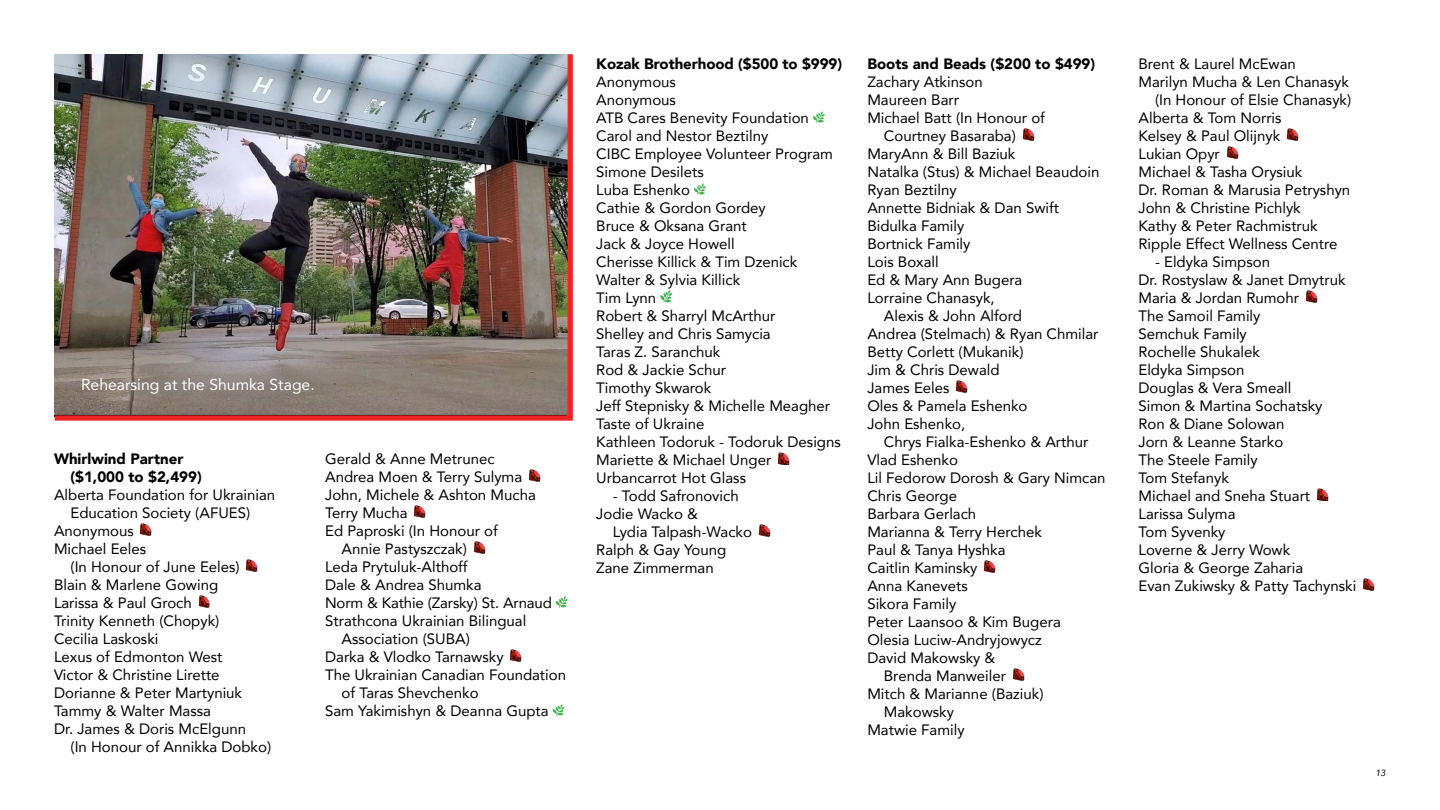
<style>
.page{position:relative;width:1440px;height:810px;background:#fff}
.page>*{position:absolute;margin:0;border:0;box-sizing:border-box;transform-origin:0 0}
.t1{font:15.75px "Avenir";color:#fff}
.t2{font:15px/18px "Avenir";color:#000}
.t3{font:900 15px/18px "Avenir";color:#000}
.t4{font:italic 9px "Avenir";color:#000}
</style>
<div class="page">
<svg style="left:813px;top:111px;width:12px;height:12px"></svg>
<svg style="left:694px;top:183px;width:12px;height:12px"></svg>
<svg style="left:660px;top:290px;width:12px;height:13px"></svg>
<img style="left:777px;top:452px;width:13px;height:13px">
<img style="left:758px;top:524px;width:13px;height:13px">
<img style="left:1022px;top:128px;width:13px;height:13px">
<img style="left:955px;top:380px;width:13px;height:13px">
<img style="left:983px;top:560px;width:13px;height:13px">
<img style="left:1012px;top:668px;width:13px;height:13px">
<img style="left:1286px;top:128px;width:13px;height:13px">
<img style="left:1226px;top:146px;width:13px;height:13px">
<img style="left:1305px;top:290px;width:13px;height:13px">
<img style="left:1316px;top:488px;width:13px;height:13px">
<img style="left:1362px;top:578px;width:13px;height:13px">
<img style="left:139px;top:523px;width:13px;height:13px">
<img style="left:245px;top:559px;width:13px;height:13px">
<img style="left:198px;top:595px;width:12px;height:13px">
<img style="left:528px;top:469px;width:13px;height:13px">
<img style="left:413px;top:505px;width:13px;height:13px">
<img style="left:473px;top:541px;width:13px;height:13px">
<svg style="left:556px;top:596px;width:12px;height:12px"></svg>
<img style="left:509px;top:649px;width:13px;height:13px">
<svg style="left:553px;top:704px;width:12px;height:12px"></svg>
<img style="left:54px;top:54px;width:519px;height:367px">
<p class="t1" style="left:81px;top:372px;width:235px">Rehearsing at the Shumka Stage.</p>
<p class="t3" style="left:70px;top:449px;width:133px;text-indent:-16px">Whirlwind Partner ($1,000 to $2,499)</p>
<p class="t2" style="left:54px;top:485px;width:223px">Alberta Foundation for Ukrainian</p>
<p class="t2" style="left:70px;top:503px;width:181px">Education Society (AFUES)</p>
<p class="t2" style="left:54px;top:521px;width:81px">Anonymous</p>
<p class="t2" style="left:54px;top:539px;width:94px">Michael Eeles</p>
<p class="t2" style="left:70px;top:557px;width:171px">(In Honour of June Eeles)</p>
<p class="t2" style="left:54px;top:575px;width:166px">Blain &amp; Marlene Gowing</p>
<p class="t2" style="left:54px;top:593px;width:139px">Larissa &amp; Paul Groch</p>
<p class="t2" style="left:54px;top:611px;width:167px">Trinity Kenneth (Chopyk)</p>
<p class="t2" style="left:54px;top:629px;width:106px">Cecilia Laskoski</p>
<p class="t2" style="left:54px;top:647px;width:170px">Lexus of Edmonton West</p>
<p class="t2" style="left:54px;top:665px;width:167px">Victor &amp; Christine Lirette</p>
<p class="t2" style="left:54px;top:683px;width:190px">Dorianne &amp; Peter Martyniuk</p>
<p class="t2" style="left:54px;top:701px;width:159px">Tammy &amp; Walter Massa</p>
<p class="t2" style="left:54px;top:719px;width:194px">Dr. James &amp; Doris McElgunn</p>
<p class="t2" style="left:70px;top:737px;width:202px">(In Honour of Annikka Dobko)</p>
<p class="t2" style="left:325px;top:449px;width:171px">Gerald &amp; Anne Metrunec</p>
<p class="t2" style="left:325px;top:467px;width:199px">Andrea Moen &amp; Terry Sulyma</p>
<p class="t2" style="left:325px;top:485px;width:212px">John, Michele &amp; Ashton Mucha</p>
<p class="t2" style="left:325px;top:503px;width:84px">Terry Mucha</p>
<p class="t2" style="left:325px;top:521px;width:174px">Ed Paproski (In Honour of</p>
<p class="t2" style="left:342px;top:539px;width:127px">Annie Pastyszczak)</p>
<p class="t2" style="left:325px;top:557px;width:144px">Leda Prytuluk-Althoff</p>
<p class="t2" style="left:325px;top:575px;width:158px">Dale &amp; Andrea Shumka</p>
<p class="t2" style="left:325px;top:593px;width:228px">Norm &amp; Kathie (Zarsky) St. Arnaud</p>
<p class="t2" style="left:325px;top:611px;width:203px">Strathcona Ukrainian Bilingual</p>
<p class="t2" style="left:342px;top:629px;width:130px">Association (SUBA)</p>
<p class="t2" style="left:325px;top:647px;width:180px">Darka &amp; Vlodko Tarnawsky</p>
<p class="t2" style="left:325px;top:665px;width:242px">The Ukrainian Canadian Foundation</p>
<p class="t2" style="left:342px;top:683px;width:139px">of Taras Shevchenko</p>
<p class="t2" style="left:325px;top:701px;width:225px">Sam Yakimishyn &amp; Deanna Gupta</p>
<p class="t3" style="left:596px;top:54px;width:247px">Kozak Brotherhood ($500 to $999)</p>
<p class="t2" style="left:596px;top:72px;width:246px">Anonymous<br>Anonymous<br>ATB Cares Benevity Foundation<br>Carol and Nestor Beztilny<br>CIBC Employee Volunteer Program<br>Simone Desilets<br>Luba Eshenko<br>Cathie &amp; Gordon Gordey<br>Bruce &amp; Oksana Grant<br>Jack &amp; Joyce Howell<br>Cherisse Killick &amp; Tim Dzenick<br>Walter &amp; Sylvia Killick<br>Tim Lynn<br>Robert &amp; Sharryl McArthur<br>Shelley and Chris Samycia<br>Taras Z. Saranchuk<br>Rod &amp; Jackie Schur<br>Timothy Skwarok<br>Jeff Stepnisky &amp; Michelle Meagher<br>Taste of Ukraine<br>Kathleen Todoruk - Todoruk Designs<br>Mariette &amp; Michael Unger<br>Urbancarrot Hot Glass</p>
<p class="t2" style="left:596px;top:486px;width:144px;text-indent:16px">- Todd Safronovich<br>Jodie Wacko &amp;</p>
<p class="t2" style="left:596px;top:522px;width:157px;text-indent:16px">Lydia Talpash-Wacko<br>Ralph &amp; Gay Young<br>Zane Zimmerman</p>
<p class="t3" style="left:867px;top:54px;width:229px">Boots and Beads ($200 to $499)</p>
<p class="t2" style="left:867px;top:72px;width:117px">Zachary Atkinson</p>
<p class="t2" style="left:867px;top:90px;width:93px">Maureen Barr</p>
<p class="t2" style="left:867px;top:108px;width:179px">Michael Batt (In Honour of</p>
<p class="t2" style="left:884px;top:126px;width:134px">Courtney Basaraba)</p>
<p class="t2" style="left:867px;top:144px;width:150px">MaryAnn &amp; Bill Baziuk</p>
<p class="t2" style="left:867px;top:162px;width:234px">Natalka (Stus) &amp; Michael Beaudoin</p>
<p class="t2" style="left:867px;top:180px;width:91px">Ryan Beztilny</p>
<p class="t2" style="left:867px;top:198px;width:193px">Annette Bidniak &amp; Dan Swift</p>
<p class="t2" style="left:867px;top:216px;width:98px">Bidulka Family</p>
<p class="t2" style="left:867px;top:234px;width:105px">Bortnick Family</p>
<p class="t2" style="left:867px;top:252px;width:73px">Lois Boxall</p>
<p class="t2" style="left:867px;top:270px;width:157px">Ed &amp; Mary Ann Bugera</p>
<p class="t2" style="left:867px;top:288px;width:129px">Lorraine Chanasyk,</p>
<p class="t2" style="left:884px;top:306px;width:140px">Alexis &amp; John Alford</p>
<p class="t2" style="left:867px;top:324px;width:233px">Andrea (Stelmach) &amp; Ryan Chmilar</p>
<p class="t2" style="left:867px;top:342px;width:158px">Betty Corlett (Mukanik)</p>
<p class="t2" style="left:867px;top:360px;width:134px">Jim &amp; Chris Dewald</p>
<p class="t2" style="left:867px;top:378px;width:84px">James Eeles</p>
<p class="t2" style="left:867px;top:396px;width:162px">Oles &amp; Pamela Eshenko</p>
<p class="t2" style="left:867px;top:414px;width:99px">John Eshenko,</p>
<p class="t2" style="left:884px;top:432px;width:206px">Chrys Fialka-Eshenko &amp; Arthur</p>
<p class="t2" style="left:867px;top:450px;width:92px">Vlad Eshenko</p>
<p class="t2" style="left:867px;top:468px;width:240px">Lil Fedorow Dorosh &amp; Gary Nimcan</p>
<p class="t2" style="left:867px;top:486px;width:91px">Chris George</p>
<p class="t2" style="left:867px;top:504px;width:110px">Barbara Gerlach</p>
<p class="t2" style="left:867px;top:522px;width:176px">Marianna &amp; Terry Herchek</p>
<p class="t2" style="left:867px;top:540px;width:140px">Paul &amp; Tanya Hyshka</p>
<p class="t2" style="left:867px;top:558px;width:112px">Caitlin Kaminsky</p>
<p class="t2" style="left:867px;top:576px;width:102px">Anna Kanevets</p>
<p class="t2" style="left:867px;top:594px;width:90px">Sikora Family</p>
<p class="t2" style="left:867px;top:612px;width:195px">Peter Laansoo &amp; Kim Bugera</p>
<p class="t2" style="left:867px;top:630px;width:176px">Olesia Luciw-Andryjowycz</p>
<p class="t2" style="left:867px;top:648px;width:130px">David Makowsky &amp;</p>
<p class="t2" style="left:884px;top:666px;width:124px">Brenda Manweiler</p>
<p class="t2" style="left:867px;top:684px;width:178px">Mitch &amp; Marianne (Baziuk)</p>
<p class="t2" style="left:884px;top:702px;width:72px">Makowsky</p>
<p class="t2" style="left:867px;top:720px;width:99px">Matwie Family</p>
<p class="t2" style="left:1138px;top:54px;width:159px">Brent &amp; Laurel McEwan</p>
<p class="t2" style="left:1138px;top:72px;width:212px">Marilyn Mucha &amp; Len Chanasyk</p>
<p class="t2" style="left:1155px;top:90px;width:198px">(In Honour of Elsie Chanasyk)</p>
<p class="t2" style="left:1138px;top:108px;width:145px">Alberta &amp; Tom Norris</p>
<p class="t2" style="left:1138px;top:126px;width:143px">Kelsey &amp; Paul Olijnyk</p>
<p class="t2" style="left:1138px;top:144px;width:83px">Lukian Opyr</p>
<p class="t2" style="left:1138px;top:162px;width:165px">Michael &amp; Tasha Orysiuk</p>
<p class="t2" style="left:1138px;top:180px;width:213px">Dr. Roman &amp; Marusia Petryshyn</p>
<p class="t2" style="left:1138px;top:198px;width:164px">John &amp; Christine Pichlyk</p>
<p class="t2" style="left:1138px;top:216px;width:181px">Kathy &amp; Peter Rachmistruk</p>
<p class="t2" style="left:1138px;top:234px;width:201px">Ripple Effect Wellness Centre</p>
<p class="t2" style="left:1138px;top:252px;width:219px;text-indent:16px">- Eldyka Simpson<br>Dr. Rostyslaw &amp; Janet Dmytruk<br>Maria &amp; Jordan Rumohr<br>The Samoil Family<br>Semchuk Family<br>Rochelle Shukalek<br>Eldyka Simpson<br>Douglas &amp; Vera Smeall<br>Simon &amp; Martina Sochatsky<br>Ron &amp; Diane Solowan<br>Jorn &amp; Leanne Starko<br>The Steele Family<br>Tom Stefanyk<br>Michael and Sneha Stuart<br>Larissa Sulyma<br>Tom Syvenky<br>Loverne &amp; Jerry Wowk<br>Gloria &amp; George Zaharia<br>Evan Zukiwsky &amp; Patty Tachynski</p>
<p class="t4" style="left:1376px;top:767px;width:12px">13</p>
</div>
